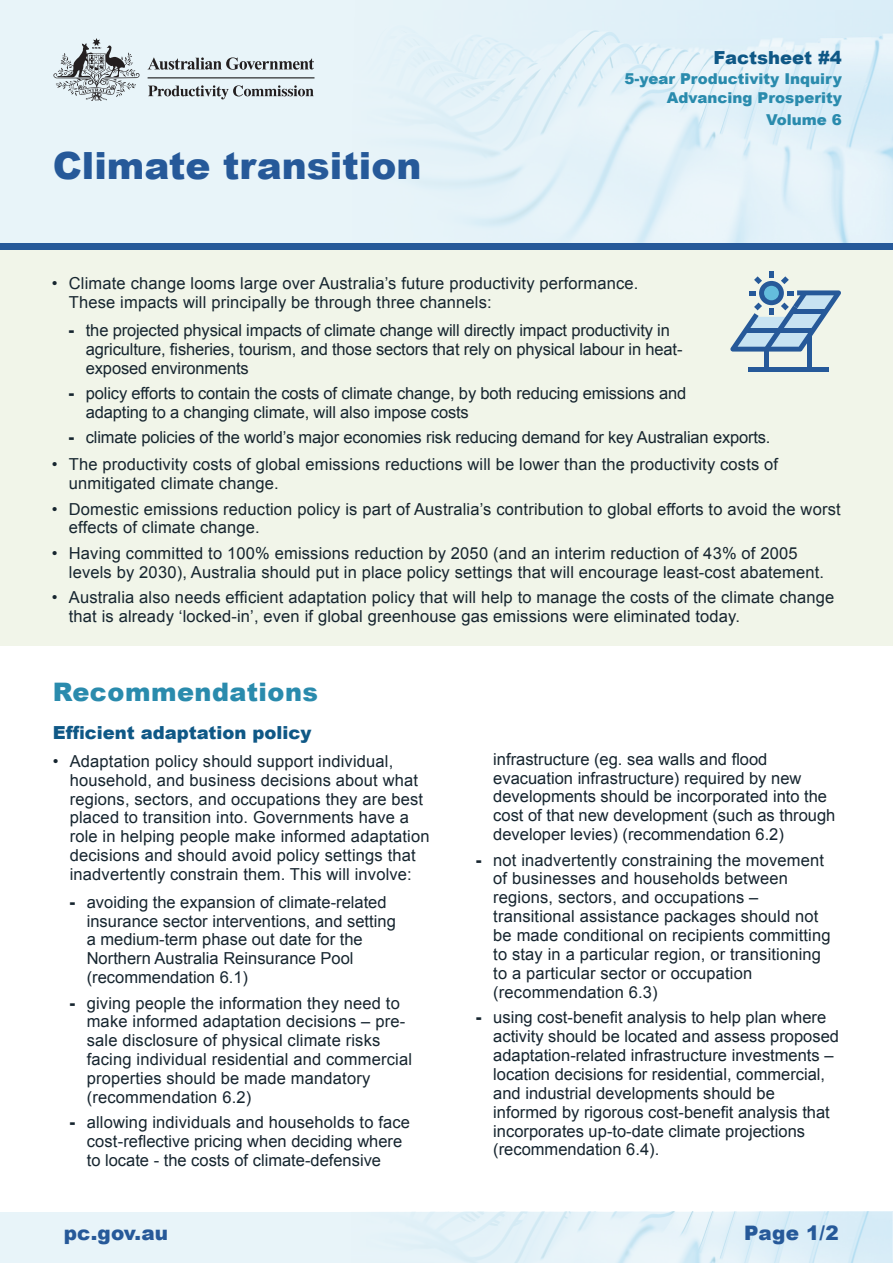
<style>
.page{position:relative;width:893px;height:1263px;background:#fff}
.page>*{position:absolute;margin:0;border:0;box-sizing:border-box;transform-origin:0 0}
.t1{font:900 37.5px "Arial";color:#265999}
.t2{font:900 25.5px "Arial";letter-spacing:.02em;color:#2a8bad}
.t3{font:900 19.95px "Arial";letter-spacing:.01em;color:#265999}
.t4{font:900 18px "Arial";color:#0f5886}
.t5{font:16.5px/18.9px "Arial";letter-spacing:.01em;color:#16252f}
.t6{font:16.5px/18.9px "Arial";letter-spacing:-.01em;color:#16252f}
.t7{font:900 15px/19.5px "Arial";color:#2a8bad;text-align:right}
.s1{font-weight:900}
</style>
<div class="page">
<div style="left:0;top:250px;width:893px;height:395px;background:#f1f5e9"></div>
<div style="left:0;top:1212px;width:892px;height:51px;background:#e8f4f9"></div>
<img style="left:424px;top:1212px;width:469px;height:51px">
<div style="left:0;top:0;width:893px;height:247px;background:#e8f4f9"></div>
<img style="left:417px;top:0;width:476px;height:243px">
<svg style="left:148px;top:57px;width:166px;height:13px"></svg>
<svg style="left:53px;top:38px;width:87px;height:63px"></svg>
<hr style="left:148px;top:78px;width:166px;height:1px;background:#000">
<svg style="left:148px;top:85px;width:166px;height:14px"></svg>
<div style="left:0;top:243px;width:893px;height:7px;background:#265999"></div>
<div style="left:764px;top:349px;width:5px;height:21px;background:#265999"></div>
<div style="left:807px;top:335px;width:5px;height:35px;background:#265999"></div>
<div style="left:748px;top:367px;width:80px;height:5px;background:#265999"></div>
<div style="left:759px;top:281px;width:25px;height:24px;background:#265999;border-radius:50%"></div>
<div style="left:764px;top:286px;width:15px;height:14px;background:#64bddd;border-radius:50%"></div>
<svg style="left:769px;top:272px;width:5px;height:6px"></svg>
<svg style="left:781px;top:276px;width:8px;height:8px"></svg>
<svg style="left:754px;top:276px;width:8px;height:8px"></svg>
<svg style="left:730px;top:290px;width:111px;height:62px"></svg>
<h1 class="t1" style="left:53px;top:138px;width:370px">Climate transition</h1>
<p class="t4" style="left:713px;top:45px;width:130px">Factsheet #4</p>
<p class="t7" style="left:624px;top:68px;width:219px">5-year Productivity Inquiry<br>Advancing Prosperity</p>
<p class="t7" style="left:766px;top:109px;width:77px">Volume 6</p>
<p class="t5" style="left:69px;top:274px;width:571px;text-indent:-17px">• Climate change looms large over Australia’s future productivity performance.<br>These impacts will principally be through three channels:</p>
<p class="t6" style="left:86px;top:321px;width:598px;text-indent:-17px"><span class="s1">-</span> the projected physical impacts of climate change will directly impact productivity in agriculture, fisheries, tourism, and those sectors that rely on physical labour in heat&shy;exposed environments</p>
<p class="t6" style="left:86px;top:384px;width:602px;text-indent:-17px"><span class="s1">-</span> policy efforts to contain the costs of climate change, by both reducing emissions and adapting to a changing climate, will also impose costs</p>
<p class="t6" style="left:69px;top:428px;width:703px"><span class="s1">-</span> climate policies of the world’s major economies risk reducing demand for key Australian exports.</p>
<p class="t5" style="left:69px;top:455px;width:711px;text-indent:-17px">• The productivity costs of global emissions reductions will be lower than the productivity costs of unmitigated climate change.</p>
<p class="t5" style="left:69px;top:499px;width:773px;text-indent:-17px">• Domestic emissions reduction policy is part of Australia’s contribution to global efforts to avoid the worst effects of climate change.</p>
<p class="t5" style="left:69px;top:544px;width:757px;text-indent:-17px">• Having committed to 100% emissions reduction by 2050 (and an interim reduction of 43% of 2005 levels by 2030), Australia should put in place policy settings that will encourage least-cost abatement.</p>
<p class="t5" style="left:69px;top:588px;width:767px;text-indent:-17px">• Australia also needs efficient adaptation policy that will help to manage the costs of the climate change that is already ‘locked-in’, even if global greenhouse gas emissions were eliminated today.</p>
<h2 class="t2" style="left:53px;top:673px;width:267px">Recommendations</h2>
<h3 class="t4" style="left:53px;top:720px;width:260px">Efficient adaptation policy</h3>
<p class="t5" style="left:70px;top:752px;width:361px;text-indent:-17px">• Adaptation policy should support individual, household, and business decisions about what regions, sectors, and occupations they are best placed to transition into. Governments have a role in helping people make informed adaptation decisions and should avoid policy settings that inadvertently constrain them. This will involve:</p>
<p class="t5" style="left:87px;top:892px;width:311px;text-indent:-17px"><span class="s1">-</span> avoiding the expansion of climate-related insurance sector interventions, and setting a medium-term phase out date for the Northern Australia Reinsurance Pool (recommendation 6.1)</p>
<p class="t5" style="left:87px;top:993px;width:327px;text-indent:-17px"><span class="s1">-</span> giving people the information they need to make informed adaptation decisions – pre&shy;sale disclosure of physical climate risks facing individual residential and commercial properties should be made mandatory (recommendation 6.2)</p>
<p class="t5" style="left:87px;top:1113px;width:325px;text-indent:-17px"><span class="s1">-</span> allowing individuals and households to face cost-reflective pricing when deciding where to locate - the costs of climate-defensive</p>
<p class="t5" style="left:493px;top:750px;width:344px">infrastructure (eg. sea walls and flood evacuation infrastructure) required by new developments should be incorporated into the cost of that new development (such as through developer levies) (recommendation 6.2)</p>
<p class="t5" style="left:493px;top:850px;width:339px;text-indent:-17px"><span class="s1">-</span> not inadvertently constraining the movement of businesses and households between regions, sectors, and occupations – transitional assistance packages should not be made conditional on recipients committing to stay in a particular region, or transitioning to a particular sector or occupation (recommendation 6.3)</p>
<p class="t5" style="left:493px;top:1008px;width:347px;text-indent:-17px"><span class="s1">-</span> using cost-benefit analysis to help plan where activity should be located and assess proposed adaptation-related infrastructure investments – location decisions for residential, commercial, and industrial developments should be informed by rigorous cost-benefit analysis that incorporates up-to-date climate projections (recommendation 6.4).</p>
<p class="t3" style="left:64px;top:1218px;width:106px">pc.gov.au</p>
<p class="t3" style="left:744px;top:1218px;width:96px">Page 1/2</p>
</div>
